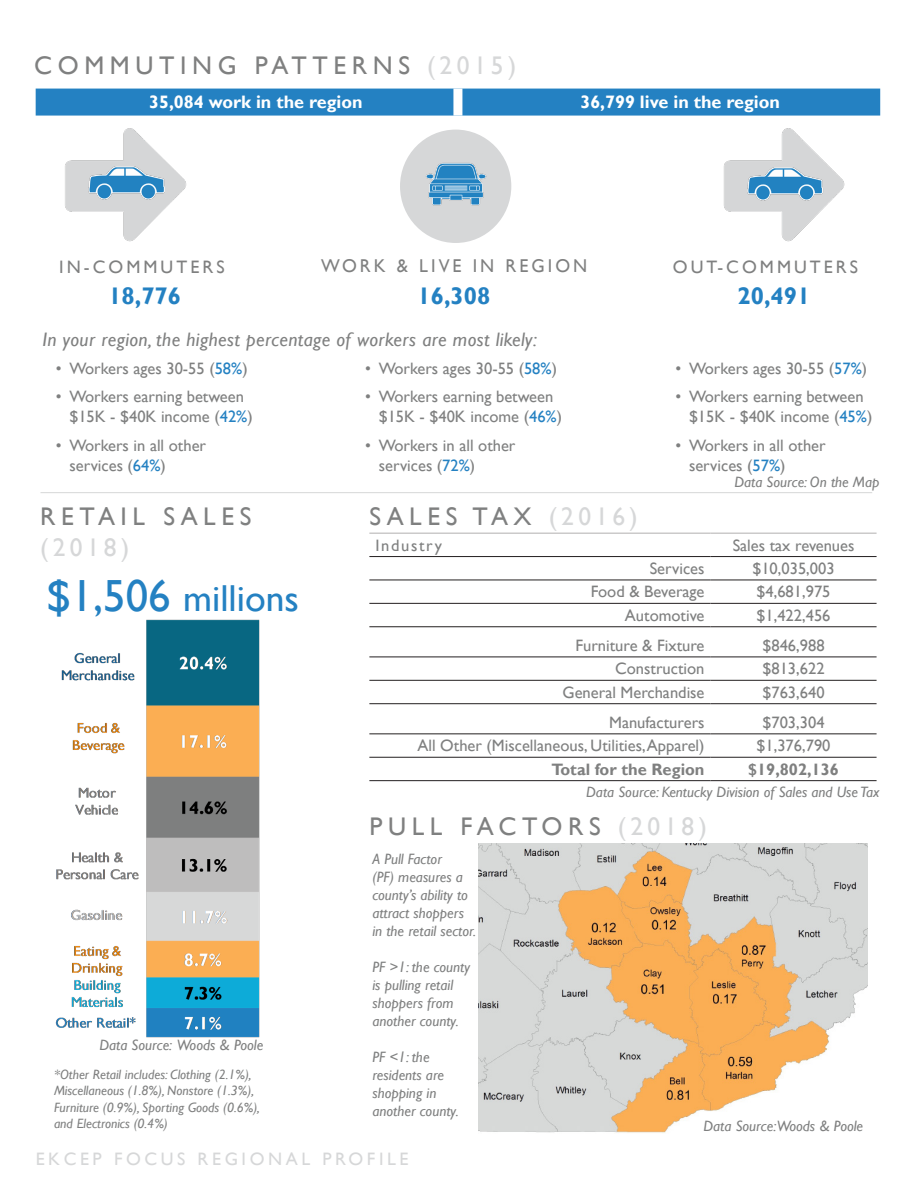
<style>
.page{position:relative;width:918px;height:1188px;background:#fff}
.page>*{position:absolute;margin:0;border:0;box-sizing:border-box;transform-origin:0 0}
.t1{font:37.5px "Gill Sans";color:#2481c2}
.t2{font:25.5px/30.6px "Gill Sans";letter-spacing:.22em;color:#7f8080}
.t3{font:25.5px "Gill Sans";letter-spacing:.2em;color:#7f8080}
.t4{font:700 24px "Gill Sans";color:#2481c2}
.t5{font:italic 19.5px "Gill Sans";letter-spacing:.02em;color:#7f8080}
.t6{font:18.6px "Gill Sans";letter-spacing:.17em;color:#7f8080}
.t7{font:700 18px "Gill Sans";color:#fff}
.t8{font:18px "Gill Sans";letter-spacing:.17em;color:#7f8080}
.t9{font:18px "Gill Sans";letter-spacing:.2em;color:#d6d7d8}
.t10{font:16.5px/19.8px "Gill Sans";color:#7f8080}
.t11{font:700 16.5px "Gill Sans";color:#7f8080}
.t12{font:16.5px "Gill Sans";letter-spacing:.1em;color:#7f8080}
.t13{font:italic 15px/18px "Gill Sans";color:#7f8080}
.t14{font:italic 13.5px/16.2px "Gill Sans";color:#7f8080}
.s1{color:#d6d7d8}
.s2{color:#2481c2}
.s3{font-size:45px}
</style>
<div class="page">
<img style="left:479px;top:843px;width:389px;height:290px">
<img style="left:65px;top:128px;width:122px;height:114px">
<img style="left:80px;top:153px;width:91px;height:61px">
<img style="left:723px;top:128px;width:122px;height:114px">
<img style="left:739px;top:154px;width:90px;height:61px">
<div style="left:400px;top:130px;width:111px;height:113px;background:#d6d7d8;border-radius:50%"></div>
<img style="left:410px;top:138px;width:91px;height:91px">
<img style="left:55px;top:619px;width:205px;height:419px">
<div style="left:36px;top:89px;width:844px;height:27px;background:#2481c2"></div>
<div style="left:453px;top:89px;width:9px;height:27px;background:#fff"></div>
<hr style="left:369px;top:556px;width:342px;height:1px;background:#231f20">
<hr style="left:711px;top:556px;width:166px;height:1px;background:#231f20">
<hr style="left:369px;top:580px;width:342px;height:1px;background:#231f20">
<hr style="left:711px;top:580px;width:166px;height:1px;background:#231f20">
<hr style="left:369px;top:657px;width:342px;height:1px;background:#231f20">
<hr style="left:711px;top:657px;width:166px;height:1px;background:#231f20">
<hr style="left:369px;top:734px;width:342px;height:1px;background:#231f20">
<hr style="left:711px;top:734px;width:166px;height:1px;background:#231f20">
<hr style="left:369px;top:603px;width:342px;height:1px;background:#231f20">
<hr style="left:711px;top:603px;width:166px;height:1px;background:#231f20">
<hr style="left:369px;top:680px;width:342px;height:1px;background:#231f20">
<hr style="left:711px;top:680px;width:166px;height:1px;background:#231f20">
<hr style="left:369px;top:757px;width:342px;height:1px;background:#231f20">
<hr style="left:711px;top:757px;width:166px;height:1px;background:#231f20">
<hr style="left:369px;top:780px;width:342px;height:1px;background:#231f20">
<hr style="left:711px;top:780px;width:166px;height:1px;background:#231f20">
<hr style="left:369px;top:627px;width:342px;height:1px;background:#231f20">
<hr style="left:711px;top:627px;width:166px;height:1px;background:#231f20">
<hr style="left:369px;top:703px;width:342px;height:1px;background:#231f20">
<hr style="left:711px;top:703px;width:166px;height:1px;background:#231f20">
<hr style="left:369px;top:533px;width:342px;height:1px;background:#b1afaf">
<hr style="left:711px;top:533px;width:166px;height:1px;background:#b1afaf">
<hr style="left:40px;top:492px;width:832px;height:1px;background:#d6d7d8">
<p class="t2" style="left:34px;top:51px;width:484px">COMMUTING PATTERNS <span class="s1">(2015)</span></p>
<p class="t7" style="left:149px;top:91px;width:215px">35,084 work in the region</p>
<p class="t7" style="left:580px;top:91px;width:201px">36,799 live in the region</p>
<p class="t8" style="left:59px;top:256px;width:167px">IN-COMMUTERS</p>
<p class="t6" style="left:321px;top:255px;width:268px">WORK &amp; LIVE IN REGION</p>
<p class="t8" style="left:673px;top:256px;width:187px">OUT-COMMUTERS</p>
<p class="t4" style="left:108px;top:281px;width:74px">18,776</p>
<p class="t4" style="left:418px;top:281px;width:74px">16,308</p>
<p class="t4" style="left:738px;top:281px;width:74px">20,491</p>
<p class="t5" style="left:42px;top:328px;width:496px">In your region, the highest percentage of workers are most likely:</p>
<p class="t10" style="left:56px;top:358px;width:193px">• Workers ages 30-55 (<span class="s2">58%</span>)</p>
<p class="t10" style="left:365px;top:358px;width:193px">• Workers ages 30-55 (<span class="s2">58%</span>)</p>
<p class="t10" style="left:676px;top:358px;width:193px">• Workers ages 30-55 (<span class="s2">57%</span>)</p>
<p class="t10" style="left:69px;top:387px;width:185px;text-indent:-14px">• Workers earning between $15K - $40K income (<span class="s2">42%</span>)</p>
<p class="t10" style="left:379px;top:387px;width:185px;text-indent:-14px">• Workers earning between $15K - $40K income (<span class="s2">46%</span>)</p>
<p class="t10" style="left:689px;top:387px;width:185px;text-indent:-14px">• Workers earning between $15K - $40K income (<span class="s2">45%</span>)</p>
<p class="t10" style="left:69px;top:436px;width:138px;text-indent:-14px">• Workers in all other services (<span class="s2">64%</span>)</p>
<p class="t10" style="left:379px;top:436px;width:138px;text-indent:-14px">• Workers in all other services (<span class="s2">72%</span>)</p>
<p class="t10" style="left:689px;top:436px;width:138px;text-indent:-14px">• Workers in all other services (<span class="s2">57%</span>)</p>
<p class="t13" style="left:734px;top:473px;width:147px">Data Source: On the Map</p>
<p class="t2" style="left:40px;top:502px;width:213px">RETAIL SALES <span class="s1">(2018)</span></p>
<p class="t2" style="left:369px;top:502px;width:270px">SALES TAX <span class="s1">(2016)</span></p>
<p class="t12" style="left:375px;top:535px;width:68px">Industry</p>
<p class="t10" style="left:733px;top:535px;width:123px">Sales tax revenues</p>
<p class="t10" style="left:650px;top:559px;width:56px">Services</p>
<p class="t10" style="left:752px;top:559px;width:84px">$10,035,003</p>
<p class="t10" style="left:591px;top:582px;width:115px">Food &amp; Beverage</p>
<p class="t10" style="left:757px;top:582px;width:75px">$4,681,975</p>
<p class="t10" style="left:625px;top:606px;width:81px">Automotive</p>
<p class="t10" style="left:757px;top:606px;width:75px">$1,422,456</p>
<p class="t10" style="left:575px;top:636px;width:131px">Furniture &amp; Fixture</p>
<p class="t10" style="left:763px;top:636px;width:64px">$846,988</p>
<p class="t10" style="left:615px;top:659px;width:91px">Construction</p>
<p class="t10" style="left:763px;top:659px;width:64px">$813,622</p>
<p class="t10" style="left:563px;top:683px;width:144px">General Merchandise</p>
<p class="t10" style="left:763px;top:683px;width:64px">$763,640</p>
<p class="t10" style="left:609px;top:713px;width:97px">Manufacturers</p>
<p class="t10" style="left:763px;top:713px;width:64px">$703,304</p>
<p class="t10" style="left:417px;top:736px;width:289px">All Other (Miscellaneous, Utilities, Apparel)</p>
<p class="t10" style="left:757px;top:736px;width:75px">$1,376,790</p>
<p class="t11" style="left:551px;top:759px;width:155px">Total for the Region</p>
<p class="t11" style="left:748px;top:759px;width:92px">$19,802,136</p>
<p class="t1" style="left:47px;top:576px;width:254px"><span class="s3">$1,506</span> millions</p>
<p class="t13" style="left:586px;top:783px;width:295px">Data Source: Kentucky Division of Sales and Use Tax</p>
<p class="t13" style="left:99px;top:1036px;width:165px">Data Source: Woods &amp; Poole</p>
<p class="t14" style="left:54px;top:1067px;width:207px">*Other Retail includes: Clothing (2.1%), Miscellaneous (1.8%), Nonstore (1.3%), Furniture (0.9%), Sporting Goods (0.6%), and Electronics (0.4%)</p>
<p class="t3" style="left:369px;top:811px;width:339px">PULL FACTORS <span class="s1">(2018)</span></p>
<p class="t13" style="left:372px;top:850px;width:105px">A Pull Factor<br>(PF) measures a county’s ability to attract shoppers in the retail sector.</p>
<p class="t13" style="left:372px;top:958px;width:99px">PF &gt;1: the county is pulling retail shoppers from another county.</p>
<p class="t13" style="left:372px;top:1048px;width:88px">PF &lt;1: the residents are shopping in another county.</p>
<p class="t13" style="left:703px;top:1117px;width:161px">Data Source:Woods &amp; Poole</p>
<p class="t9" style="left:36px;top:1148px;width:374px">EKCEP FOCUS REGIONAL PROFILE</p>
</div>
